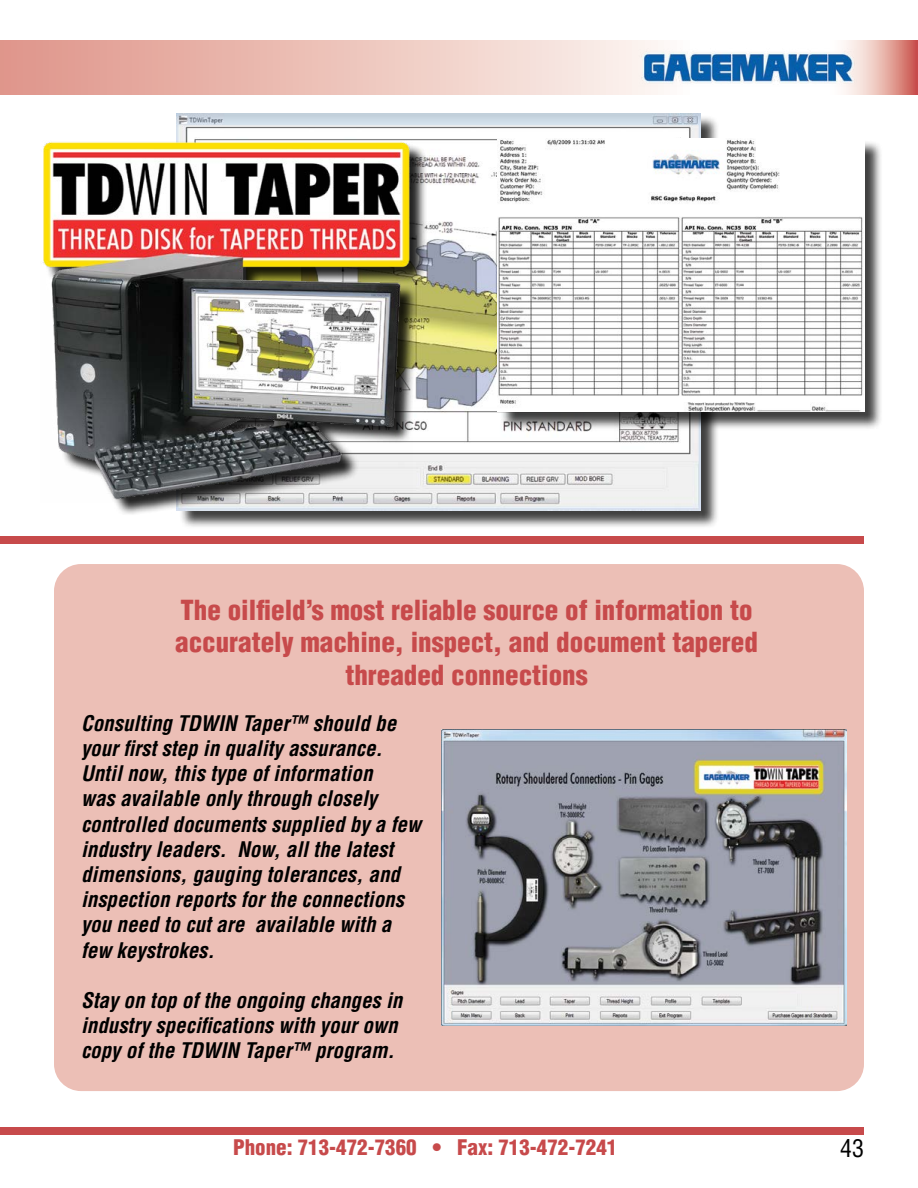
<style>
.page{position:relative;width:918px;height:1188px;background:#fff}
.page>*{position:absolute;margin:0;border:0;box-sizing:border-box;transform-origin:0 0}
.t1{font:900 condensed 27px/32.4px "Helvetica LT Std";color:#c74a4b;text-align:center}
.t2{font:condensed 24px "Helvetica LT Std";color:#000}
.t3{font:italic 700 condensed 21px/25.2px "Helvetica LT Std";color:#000}
.t4{font:900 condensed 21px "Helvetica LT Std";color:#c74a4b}
</style>
<div class="page">
<div style="left:178px;top:115px;width:541px;height:414px;background:#000;opacity:.75"></div>
<img style="left:177px;top:113px;width:523px;height:397px">
<div style="left:500px;top:140px;width:383px;height:291px;background:#000;opacity:.75"></div>
<img style="left:498px;top:138px;width:366px;height:274px">
<div style="left:45px;top:144px;width:382px;height:372px;background:#000;opacity:.86"></div>
<img style="left:43px;top:140px;width:369px;height:363px">
<div style="left:54px;top:564px;width:810px;height:527px;background:#ecbfb6;border-radius:27px"></div>
<img style="left:442px;top:730px;width:404px;height:296px">
<div style="left:0;top:536px;width:864px;height:8px;background:#c74a4b"></div>
<svg style="left:843px;top:40px;width:75px;height:54px;background:#e5aaa2"></svg>
<div style="left:0;top:40px;width:702px;height:54px;background:linear-gradient(to right,#df9387,#fdfaf7)"></div>
<div style="left:0;top:1128px;width:864px;height:7px;background:#c74a4b"></div>
<img style="left:638px;top:49px;width:219px;height:37px">
<p class="t1" style="left:175px;top:594px;width:584px">The oilfield’s most reliable source of information to accurately machine, inspect, and document tapered threaded connections</p>
<p class="t3" style="left:81px;top:711px;width:342px">Consulting TDWIN Taper™ should be your first step in quality assurance.<br>Until now, this type of information<br>was available only through closely controlled documents supplied by a few industry leaders. Now, all the latest dimensions, gauging tolerances, and inspection reports for the connections you need to cut are available with a few keystrokes.</p>
<p class="t3" style="left:81px;top:988px;width:323px">Stay on top of the ongoing changes in industry specifications with your own copy of the TDWIN Taper™ program.</p>
<p class="t4" style="left:233px;top:1134px;width:386px">Phone: 713-472-7360 • Fax: 713-472-7241</p>
<p class="t2" style="left:840px;top:1133px;width:25px">43</p>
</div>
